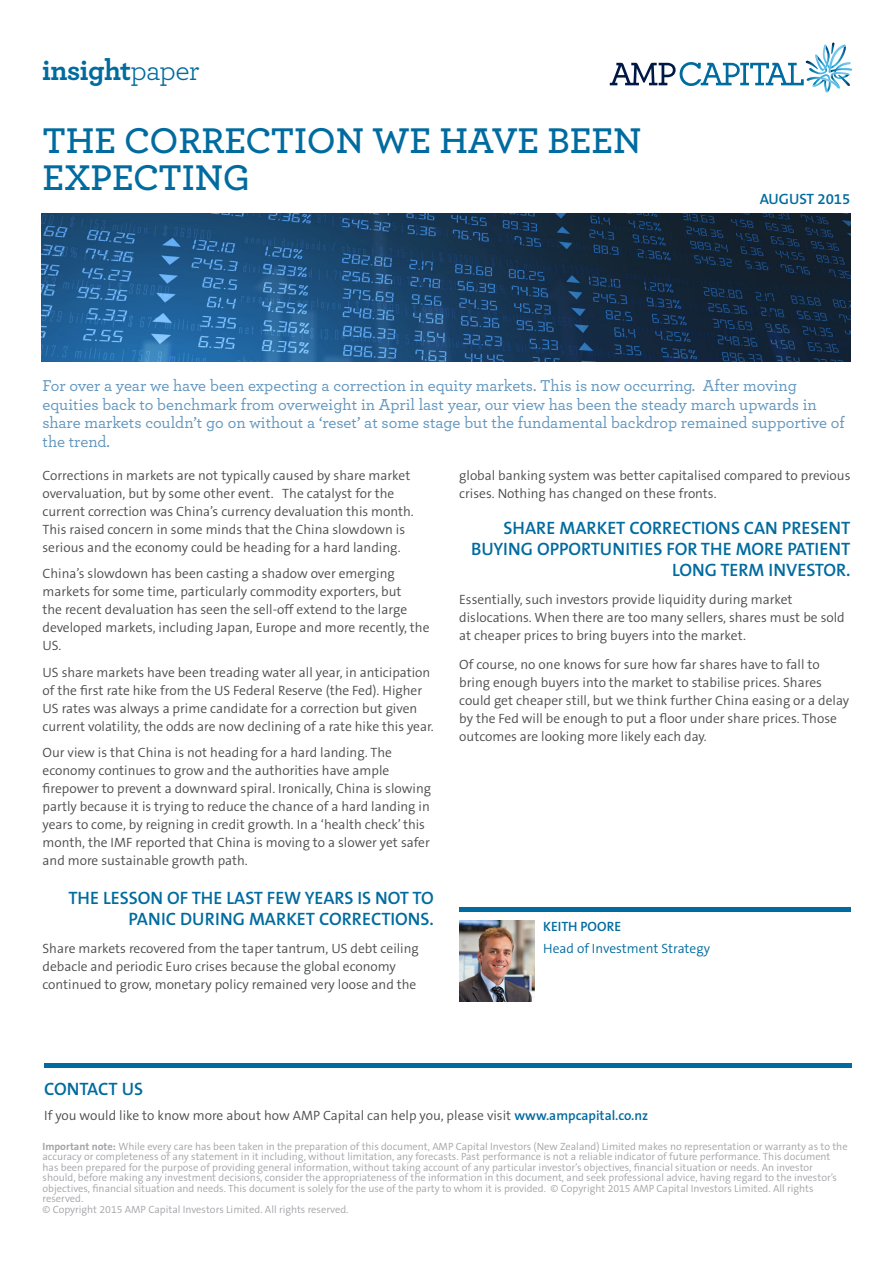
<style>
.page{position:relative;width:893px;height:1263px;background:#fff}
.page>*{position:absolute;margin:0;border:0;box-sizing:border-box;transform-origin:0 0}
.Cover_Title{font:600 37.5px/36.6px "Archer";letter-spacing:-.005em;color:#006b9f}
.t1{font:700 30px "Archer";letter-spacing:-.025em;color:#006b9f}
.Heading_1_Blue{font:600 18px/21px "The Sans B6";color:#006b9f;text-align:right}
.Intro_copy_large{font:500 16.5px/18.8px "Archer";color:#6296be}
.Cover_Date{font:600 15px "The Sans B6";color:#006b9f}
.Body_copy{font:300 13.5px/18px "The Sans B4";color:#4b4c4d}
.Body_Text{font:300 13.5px "The Sans B4";color:#006b9f}
.Body_Text-2{font:600 13.5px "The Sans B6";color:#006b9f}
.Footnote{font:300 10.5px/10.5px "The Sans B4";color:#a3a4a8}
.s1{font-weight:400}
.s2{font-family:"The Sans B6";font-weight:600;color:#006b9f}
.s3{font-family:"The Sans B7";font-weight:700}
</style>
<div class="page">
<svg style="left:610px;top:43px;width:242px;height:49px"></svg>
<img style="left:42px;top:213px;width:808px;height:148px">
<img style="left:459px;top:921px;width:76px;height:80px">
<div style="left:44px;top:1063px;width:808px;height:5px;background:#006b9f"></div>
<div style="left:459px;top:907px;width:391px;height:5px;background:#006b9f"></div>
<h2 class="t1" style="left:42px;top:47px;width:159px">insight<span class="s1">paper</span></h2>
<p class="Cover_Title" style="left:43px;top:120px;width:600px">THE CORRECTION WE HAVE BEEN<br>EXPECTING</p>
<p class="Cover_Date" style="left:760px;top:191px;width:92px">AUGUST 2015</p>
<p class="Intro_copy_large" style="left:43px;top:375px;width:804px">For over a year we have been expecting a correction in equity markets. This is now occurring. After moving equities back to benchmark from overweight in April last year, our view has been the steady march upwards in share markets couldn’t go on without a ‘reset’ at some stage but the fundamental backdrop remained supportive of the trend.</p>
<p class="Body_copy" style="left:43px;top:467px;width:373px">Corrections in markets are not typically caused by share market overvaluation, but by some other event. The catalyst for the current correction was China’s currency devaluation this month.<br>This raised concern in some minds that the China slowdown is serious and the economy could be heading for a hard landing.</p>
<p class="Body_copy" style="left:43px;top:565px;width:389px">China’s slowdown has been casting a shadow over emerging markets for some time, particularly commodity exporters, but<br>the recent devaluation has seen the sell-off extend to the large developed markets, including Japan, Europe and more recently, the US.</p>
<p class="Body_copy" style="left:43px;top:664px;width:393px">US share markets have been treading water all year, in anticipation of the first rate hike from the US Federal Reserve (the Fed). Higher US rates was always a prime candidate for a correction but given current volatility, the odds are now declining of a rate hike this year.</p>
<p class="Body_copy" style="left:43px;top:744px;width:390px">Our view is that China is not heading for a hard landing. The economy continues to grow and the authorities have ample firepower to prevent a downward spiral. Ironically, China is slowing partly because it is trying to reduce the chance of a hard landing in years to come, by reigning in credit growth. In a ‘health check’ this month, the IMF reported that China is moving to a slower yet safer and more sustainable growth path.</p>
<p class="Heading_1_Blue" style="left:68px;top:887px;width:367px">THE LESSON OF THE LAST FEW YEARS IS NOT TO<br>PANIC DURING MARKET CORRECTIONS.</p>
<p class="Body_copy" style="left:43px;top:940px;width:378px">Share markets recovered from the taper tantrum, US debt ceiling debacle and periodic Euro crises because the global economy continued to grow, monetary policy remained very loose and the</p>
<p class="Body_copy" style="left:459px;top:467px;width:393px">global banking system was better capitalised compared to previous crises. Nothing has changed on these fronts.</p>
<p class="Heading_1_Blue" style="left:471px;top:518px;width:381px">SHARE MARKET CORRECTIONS CAN PRESENT<br>BUYING OPPORTUNITIES FOR THE MORE PATIENT<br>LONG TERM INVESTOR.</p>
<p class="Body_copy" style="left:459px;top:591px;width:387px">Essentially, such investors provide liquidity during market dislocations. When there are too many sellers, shares must be sold at cheaper prices to bring buyers into the market.</p>
<p class="Body_copy" style="left:459px;top:656px;width:391px">Of course, no one knows for sure how far shares have to fall to bring enough buyers into the market to stabilise prices. Shares could get cheaper still, but we think further China easing or a delay by the Fed will be enough to put a floor under share prices. Those outcomes are looking more likely each day.</p>
<p class="Body_Text-2" style="left:543px;top:919px;width:79px">KEITH POORE</p>
<p class="Body_Text" style="left:543px;top:942px;width:169px">Head of Investment Strategy</p>
<p class="Heading_1_Blue" style="left:44px;top:1079px;width:100px">CONTACT US</p>
<p class="Body_copy" style="left:44px;top:1106px;width:606px">If you would like to know more about how AMP Capital can help you, please visit <span class="s2">www.ampcapital.co.nz</span></p>
<p class="Footnote" style="left:43px;top:1141px;width:807px"><span class="s3">Important note:</span> While every care has been taken in the preparation of this document, AMP Capital Investors (New Zealand) Limited makes no representation or warranty as to the accuracy or completeness of any statement in it including, without limitation, any forecasts. Past performance is not a reliable indicator of future performance. This document has been prepared for the purpose of providing general information, without taking account of any particular investor’s objectives, financial situation or needs. An investor should, before making any investment decisions, consider the appropriateness of the information in this document, and seek professional advice, having regard to the investor’s objectives, financial situation and needs. This document is solely for the use of the party to whom it is provided. © Copyright 2015 AMP Capital Investors Limited. All rights reserved.</p>
<p class="Footnote" style="left:43px;top:1204px;width:307px">© Copyright 2015 AMP Capital Investors Limited. All rights reserved.</p>
</div>
